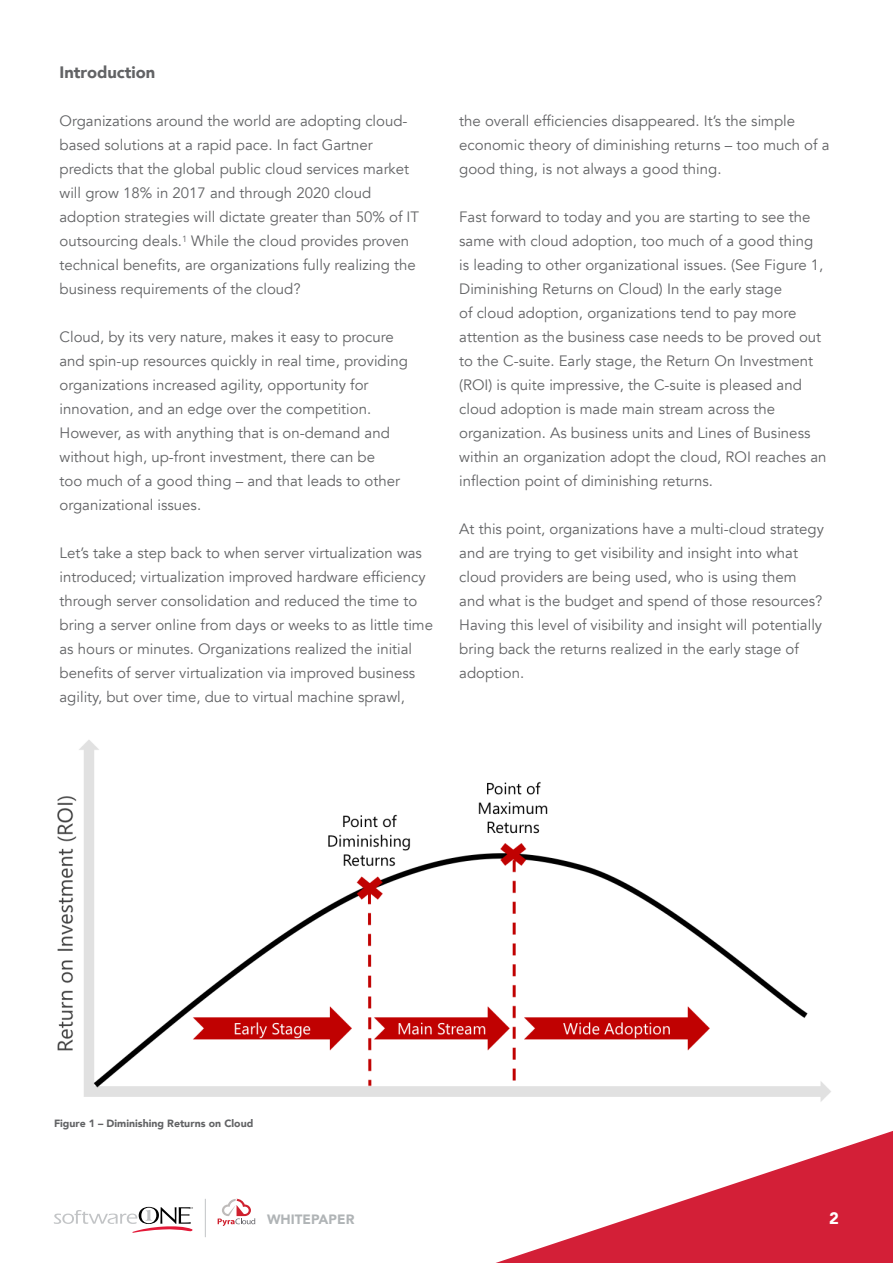
<style>
.page{position:relative;width:893px;height:1263px;background:#fff}
.page>*{position:absolute;margin:0;border:0;box-sizing:border-box;transform-origin:0 0}
.t1{font:900 16.5px "Avenir";color:#626365}
.t2{font:900 16.5px "Avenir";color:#fff}
.t3{font:15px/24px "Avenir";color:#626365}
.t4{font:900 13.5px "Avenir";color:#b0b4b6}
.t5{font:900 10.5px "Avenir";color:#626365}
</style>
<div class="page">
<svg style="left:496px;top:1131px;width:397px;height:132px"></svg>
<svg style="left:54px;top:1207px;width:139px;height:26px"></svg>
<hr style="left:205px;top:1199px;width:1px;height:38px;background:#c2c4c6">
<svg style="left:218px;top:1199px;width:37px;height:27px"></svg>
<img style="left:57px;top:740px;width:774px;height:362px">
<p class="t1" style="left:60px;top:58px;width:97px">Introduction</p>
<p class="t3" style="left:60px;top:109px;width:361px">Organizations around the world are adopting cloud&shy;based solutions at a rapid pace. In fact Gartner predicts that the global public cloud services market will grow 18% in 2017 and through 2020 cloud adoption strategies will dictate greater than 50% of IT outsourcing deals.<sup>1</sup> While the cloud provides proven technical benefits, are organizations fully realizing the business requirements of the cloud?</p>
<p class="t3" style="left:60px;top:325px;width:350px">Cloud, by its very nature, makes it easy to procure and spin-up resources quickly in real time, providing organizations increased agility, opportunity for innovation, and an edge over the competition.<br>However, as with anything that is on-demand and without high, up-front investment, there can be<br>too much of a good thing – and that leads to other organizational issues.</p>
<p class="t3" style="left:60px;top:541px;width:375px">Let’s take a step back to when server virtualization was introduced; virtualization improved hardware efficiency through server consolidation and reduced the time to bring a server online from days or weeks to as little time as hours or minutes. Organizations realized the initial benefits of server virtualization via improved business agility, but over time, due to virtual machine sprawl,</p>
<p class="t3" style="left:459px;top:109px;width:372px">the overall efficiencies disappeared. It’s the simple economic theory of diminishing returns – too much of a good thing, is not always a good thing.</p>
<p class="t3" style="left:459px;top:205px;width:369px">Fast forward to today and you are starting to see the same with cloud adoption, too much of a good thing is leading to other organizational issues. (See Figure 1, Diminishing Returns on Cloud) In the early stage<br>of cloud adoption, organizations tend to pay more attention as the business case needs to be proved out to the C-suite. Early stage, the Return On Investment (ROI) is quite impressive, the C-suite is pleased and cloud adoption is made main stream across the organization. As business units and Lines of Business within an organization adopt the cloud, ROI reaches an inflection point of diminishing returns.</p>
<p class="t3" style="left:459px;top:517px;width:366px">At this point, organizations have a multi-cloud strategy and are trying to get visibility and insight into what cloud providers are being used, who is using them and what is the budget and spend of those resources?<br>Having this level of visibility and insight will potentially bring back the returns realized in the early stage of adoption.</p>
<p class="t5" style="left:54px;top:1114px;width:201px">Figure 1 – Diminishing Returns on Cloud</p>
<p class="t4" style="left:267px;top:1208px;width:89px">WHITEPAPER</p>
<p class="t2" style="left:829px;top:1204px;width:11px">2</p>
</div>
